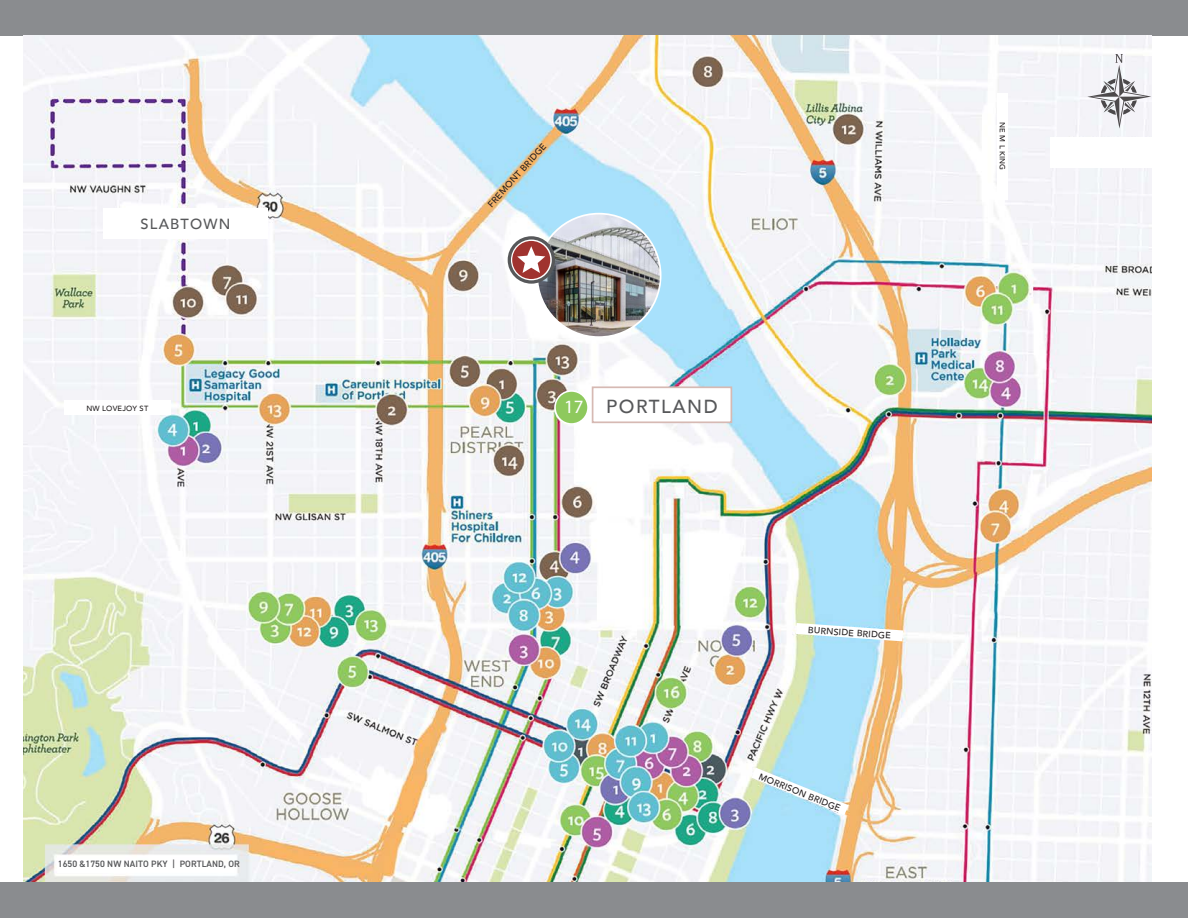
<style>
.page{position:relative;width:1188px;height:918px;background:#fff}
.page>*{position:absolute;margin:0;border:0;box-sizing:border-box;transform-origin:0 0}
.t1{font:500 18.9px "Avenir";letter-spacing:.08em;color:#57585a}
.t2{font:18.9px "Myriad Pro";color:#fff}
.t3{font:500 14.7px "Avenir";letter-spacing:.08em;color:#57585a}
.t4{font:600 9.3px "DIN2014";letter-spacing:.01em;color:#57585a}
.t5{font:500 9px "Avenir";color:#231f20}
.t6{font:500 7.5px "Avenir";letter-spacing:.025em;color:#231f20}
</style>
<div class="page">
<div style="left:0;top:0;width:1188px;height:35px;background:#8a8c8f"></div>
<img style="left:24px;top:35px;width:1127px;height:848px">
<div style="left:0;top:883px;width:1188px;height:35px;background:#8a8c8f"></div>
<img style="left:537px;top:214px;width:124px;height:123px;border-radius:62px">
<svg style="left:508px;top:236px;width:47px;height:48px"></svg>
<div style="left:554px;top:390px;width:35px;height:35px;border:3px solid #fff;border-radius:50%"></div>
<div style="left:556px;top:392px;width:31px;height:31px;background:#8ec95d;border-radius:50%"></div>
<svg style="left:752px;top:768px;width:96px;height:47px"></svg>
<svg style="left:796px;top:623px;width:107px;height:18px"></svg>
<div style="left:997px;top:93px;width:11px;height:107px;background:#fff"></div>
<div style="left:64px;top:400px;width:107px;height:15px;background:#fff"></div>
<div style="left:103px;top:208px;width:165px;height:30px;background:#fff"></div>
<div style="left:593px;top:387px;width:138px;height:35px;background:#fff"></div>
<div style="left:592px;top:386px;width:140px;height:37px;border:2px solid #d6b9b3"></div>
<svg style="left:1087px;top:54px;width:64px;height:75px"></svg>
<div style="left:1050px;top:137px;width:125px;height:31px;background:#fff"></div>
<p class="t3" style="left:141px;top:212px;width:91px">SLABTOWN</p>
<p class="t6" style="left:86px;top:401px;width:63px">NW LOVEJOY ST</p>
<p class="t4" style="left:58px;top:858px;width:183px">1650 &amp;1750 NW NAITO PKY | PORTLAND, OR</p>
<p class="t5" style="left:484px;top:201px;width:84px;rotate:-48deg">FREMONT BRIDGE</p>
<h1 class="t2" style="left:564px;top:395px;width:21px">17</h1>
<p class="t1" style="left:606px;top:390px;width:113px">PORTLAND</p>
<p class="t5" style="left:809px;top:622px;width:84px;rotate:4deg">BURNSIDE BRIDGE</p>
<p class="t5" style="left:762px;top:768px;width:89px;rotate:22deg">MORRISON BRIDGE</p>
<p class="t6" style="left:1009px;top:122px;width:50px;rotate:90deg">NE M L KING</p>
</div>
